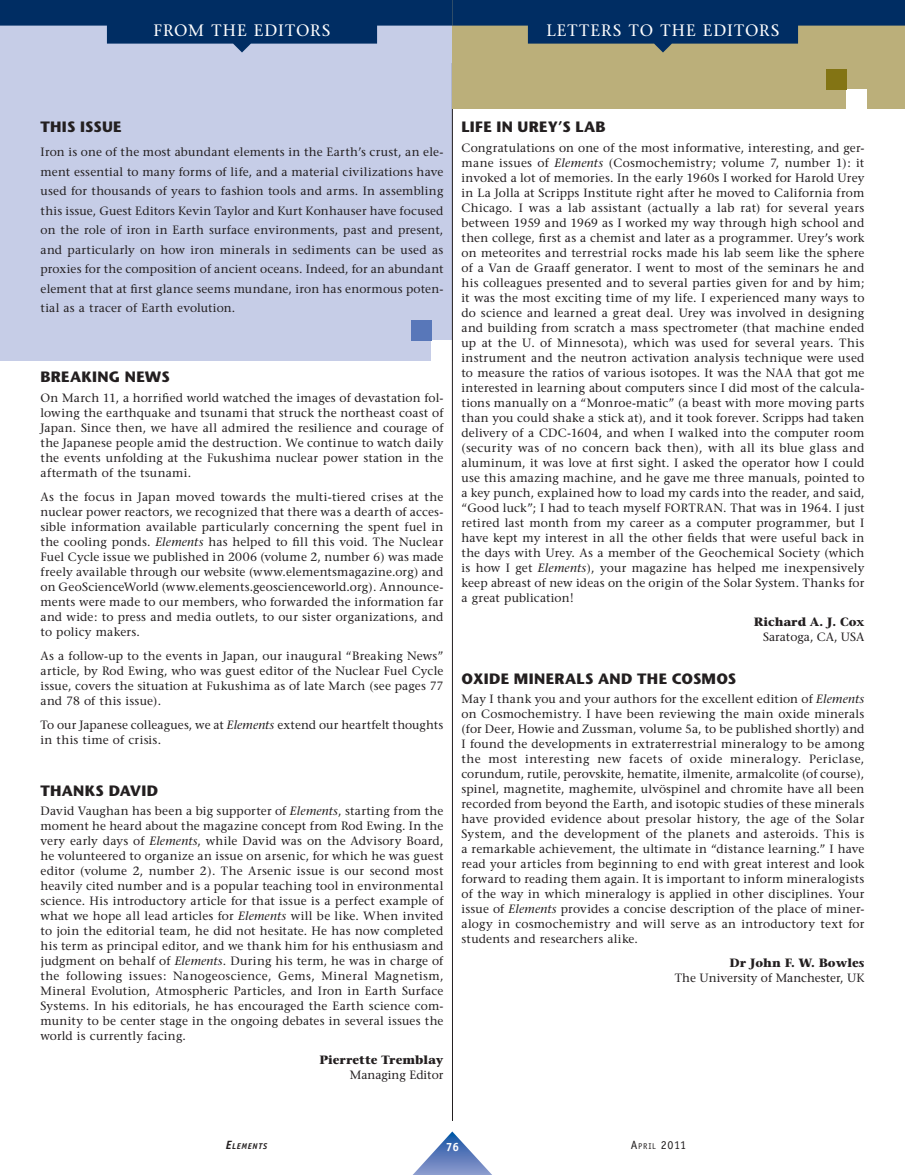
<style>
.page{position:relative;width:905px;height:1175px;background:#fff}
.page>*{position:absolute;margin:0;border:0;box-sizing:border-box;transform-origin:0 0}
.Chroniques_titre{font:16.5px "Stone Serif";letter-spacing:.07em;color:#fff}
.NIVEAU_1{font:700 15px "Stone Sans";letter-spacing:.015em;color:#231f20}
.Texte_courant{font:12px/15px "Stone Serif";letter-spacing:.015em;color:#231f20;text-align:justify}
.Signature_2{font:12px "Stone Serif";color:#231f20}
.Signature_2-2{font:700 12px "Stone Serif";color:#231f20}
.Signature{font:700 12px "Stone Serif";color:#231f20}
.t1{font:12px "Officina Sans";color:#231f20}
.t2{font:700 12px "Officina Sans";color:#fff}
.t3{font:italic 700 8.4px "Officina Sans";letter-spacing:.08em;color:#231f20}
.s1{font-style:italic}
.s2{font-size:12px}
.s3{font-size:8.4px}
</style>
<div class="page">
<div style="left:0;top:0;width:452px;height:360px;background:#c6cde7"></div>
<div style="left:432px;top:340px;width:20px;height:20px;background:#fff"></div>
<div style="left:412px;top:320px;width:20px;height:20px;background:#5877b9"></div>
<hr style="left:452px;top:63px;width:1px;height:1057px;background:#231f20">
<div style="left:452px;top:0;width:452px;height:109px;background:#bbaf7a"></div>
<div style="left:846px;top:89px;width:20px;height:20px;background:#fff"></div>
<div style="left:826px;top:69px;width:20px;height:20px;background:#837414"></div>
<svg style="left:413px;top:1131px;width:78px;height:43px"></svg>
<svg style="left:0;top:0;width:904px;height:52px"></svg>
<p class="Chroniques_titre" style="left:153px;top:21px;width:178px">FROM THE EDITORS</p>
<p class="Chroniques_titre" style="left:546px;top:21px;width:234px">LETTERS TO THE EDITORS</p>
<p class="NIVEAU_1" style="left:40px;top:118px;width:83px">THIS ISSUE</p>
<p class="Texte_courant" style="left:40px;top:142px;width:404px;line-height:19.5px">Iron is one of the most abundant elements in the Earth’s crust, an ele&shy;ment essential to many forms of life, and a material civilizations have used for thousands of years to fashion tools and arms. In assembling this issue, Guest Editors Kevin Taylor and Kurt Konhauser have focused on the role of iron in Earth surface environments, past and present, and particularly on how iron minerals in sediments can be used as proxies for the composition of ancient oceans. Indeed, for an abundant element that at first glance seems mundane, iron has enormous poten&shy;tial as a tracer of Earth evolution.</p>
<p class="NIVEAU_1" style="left:40px;top:368px;width:131px">BREAKING NEWS</p>
<p class="Texte_courant" style="left:40px;top:390px;width:404px">On March 11, a horrified world watched the images of devastation fol&shy;lowing the earthquake and tsunami that struck the northeast coast of Japan. Since then, we have all admired the resilience and courage of the Japanese people amid the destruction. We continue to watch daily the events unfolding at the Fukushima nuclear power station in the aftermath of the tsunami.</p>
<p class="Texte_courant" style="left:40px;top:489px;width:404px">As the focus in Japan moved towards the multi-tiered crises at the nuclear power reactors, we recognized that there was a dearth of acces&shy;sible information available particularly concerning the spent fuel in the cooling ponds. <span class="s1">Elements</span> has helped to fill this void. The Nuclear Fuel Cycle issue we published in 2006 (volume 2, number 6) was made freely available through our website (www.elementsmagazine.org) and on GeoScienceWorld (www.elements.geoscienceworld.org). Announce&shy;ments were made to our members, who forwarded the information far and wide: to press and media outlets, to our sister organizations, and to policy makers.</p>
<p class="Texte_courant" style="left:40px;top:648px;width:404px">As a follow-up to the events in Japan, our inaugural “Breaking News” article, by Rod Ewing, who was guest editor of the Nuclear Fuel Cycle issue, covers the situation at Fukushima as of late March (see pages 77 and 78 of this issue).</p>
<p class="Texte_courant" style="left:40px;top:717px;width:404px">To our Japanese colleagues, we at <span class="s1">Elements</span> extend our heartfelt thoughts in this time of crisis.</p>
<p class="NIVEAU_1" style="left:40px;top:781px;width:119px">THANKS DAVID</p>
<p class="Texte_courant" style="left:40px;top:803px;width:404px">David Vaughan has been a big supporter of <span class="s1">Elements</span>, starting from the moment he heard about the magazine concept from Rod Ewing. In the very early days of <span class="s1">Elements</span>, while David was on the Advisory Board, he volunteered to organize an issue on arsenic, for which he was guest editor (volume 2, number 2). The Arsenic issue is our second most heavily cited number and is a popular teaching tool in environmental science. His introductory article for that issue is a perfect example of what we hope all lead articles for <span class="s1">Elements</span> will be like. When invited to join the editorial team, he did not hesitate. He has now completed his term as principal editor, and we thank him for his enthusiasm and judgment on behalf of <span class="s1">Elements</span>. During his term, he was in charge of the following issues: Nanogeoscience, Gems, Mineral Magnetism, Mineral Evolution, Atmospheric Particles, and Iron in Earth Surface Systems. In his editorials, he has encouraged the Earth science com&shy;munity to be center stage in the ongoing debates in several issues the world is currently facing.</p>
<p class="Signature" style="left:319px;top:1052px;width:125px">Pierrette Tremblay</p>
<p class="Signature_2" style="left:350px;top:1067px;width:95px">Managing Editor</p>
<p class="NIVEAU_1" style="left:461px;top:118px;width:146px">LIFE IN UREY’S LAB</p>
<p class="Texte_courant" style="left:461px;top:140px;width:404px">Congratulations on one of the most informative, interesting, and ger&shy;mane issues of <span class="s1">Elements</span> (Cosmochemistry; volume 7, number 1): it invoked a lot of memories. In the early 1960s I worked for Harold Urey in La Jolla at Scripps Institute right after he moved to California from Chicago. I was a lab assistant (actually a lab rat) for several years between 1959 and 1969 as I worked my way through high school and then college, first as a chemist and later as a programmer. Urey’s work on meteorites and terrestrial rocks made his lab seem like the sphere of a Van de Graaff generator. I went to most of the seminars he and his colleagues presented and to several parties given for and by him; it was the most exciting time of my life. I experienced many ways to do science and learned a great deal. Urey was involved in designing and building from scratch a mass spectrometer (that machine ended up at the U. of Minnesota), which was used for several years. This instrument and the neutron activation analysis technique were used to measure the ratios of various isotopes. It was the NAA that got me interested in learning about computers since I did most of the calcula&shy;tions manually on a “Monroe-matic” (a beast with more moving parts than you could shake a stick at), and it took forever. Scripps had taken delivery of a CDC-1604, and when I walked into the computer room (security was of no concern back then), with all its blue glass and aluminum, it was love at first sight. I asked the operator how I could use this amazing machine, and he gave me three manuals, pointed to a key punch, explained how to load my cards into the reader, and said, “Good luck”; I had to teach myself FORTRAN. That was in 1964. I just retired last month from my career as a computer programmer, but I have kept my interest in all the other fields that were useful back in the days with Urey. As a member of the Geochemical Society (which is how I get <span class="s1">Elements</span>), your magazine has helped me inexpensively keep abreast of new ideas on the origin of the Solar System. Thanks for a great publication!</p>
<p class="Signature_2-2" style="left:753px;top:614px;width:112px">Richard A. J. Cox</p>
<p class="Signature_2" style="left:763px;top:629px;width:103px">Saratoga, CA, USA</p>
<p class="NIVEAU_1" style="left:461px;top:669px;width:276px">OXIDE MINERALS AND THE COSMOS</p>
<p class="Texte_courant" style="left:461px;top:691px;width:404px">May I thank you and your authors for the excellent edition of <span class="s1">Elements </span>on Cosmochemistry. I have been reviewing the main oxide minerals (for Deer, Howie and Zussman, volume 5a, to be published shortly) and I found the developments in extraterrestrial mineralogy to be among the most interesting new facets of oxide mineralogy. Periclase, corundum, rutile, perovskite, hematite, ilmenite, armalcolite (of course), spinel, magnetite, maghemite, ulvöspinel and chromite have all been recorded from beyond the Earth, and isotopic studies of these minerals have provided evidence about presolar history, the age of the Solar System, and the development of the planets and asteroids. This is a remarkable achievement, the ultimate in “distance learning.” I have read your articles from beginning to end with great interest and look forward to reading them again. It is important to inform mineralogists of the way in which mineralogy is applied in other disciplines. Your issue of <span class="s1">Elements</span> provides a concise description of the place of miner&shy;alogy in cosmochemistry and will serve as an introductory text for students and researchers alike.</p>
<p class="Signature_2-2" style="left:729px;top:955px;width:136px">Dr John F. W. Bowles</p>
<p class="Signature_2" style="left:675px;top:971px;width:191px">The University of Manchester, UK</p>
<p class="t3" style="left:226px;top:1141px;width:43px"><span class="s2">E</span>LEMENTS</p>
<p class="t2" style="left:446px;top:1139px;width:15px">76</p>
<p class="t1" style="left:630px;top:1138px;width:57px">A<span class="s3">pril</span> 2011</p>
</div>
